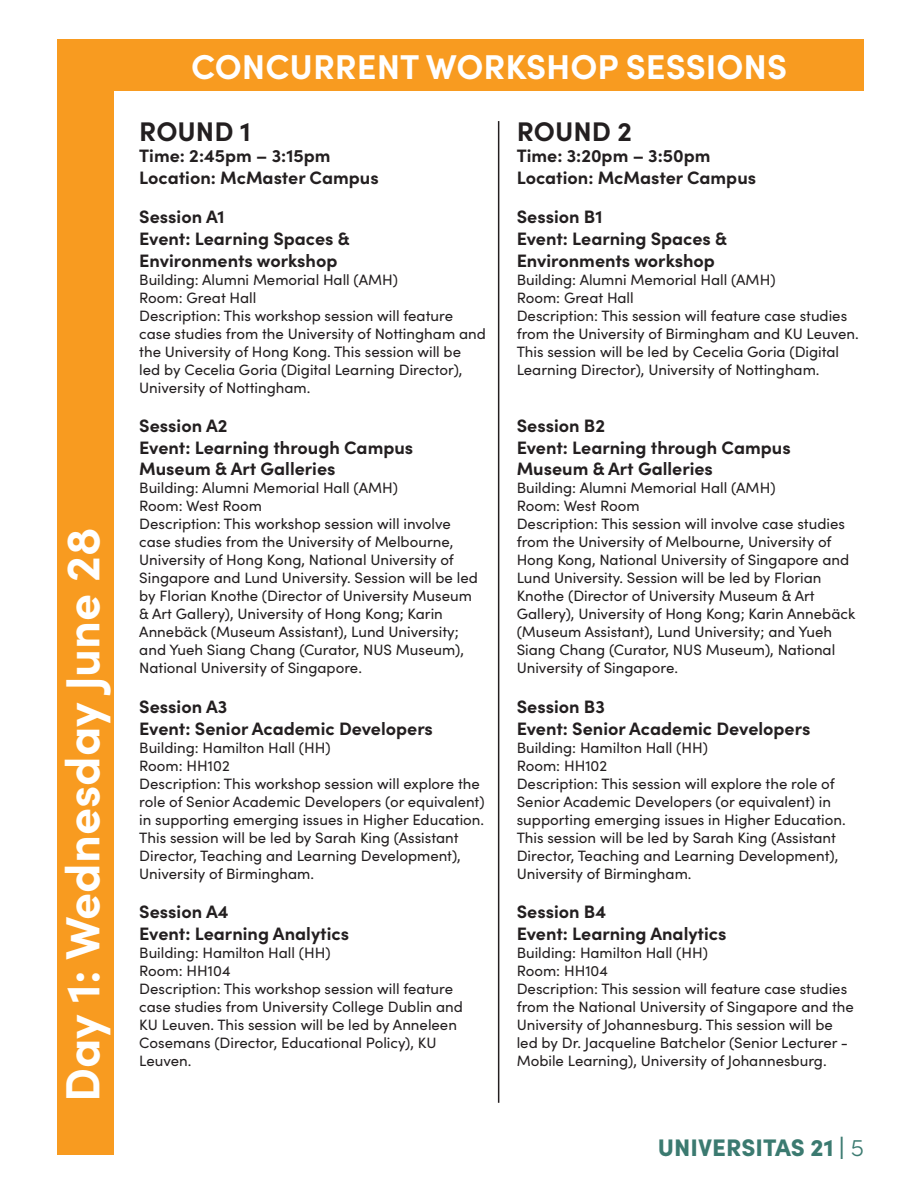
<style>
.page{position:relative;width:918px;height:1188px;background:#fff}
.page>*{position:absolute;margin:0;border:0;box-sizing:border-box;transform-origin:0 0}
.t1{font:700 48px "Sofia Pro";color:#fff}
.t2{font:700 34.5px "Sofia Pro";color:#fff}
.t3{font:700 27px "Sofia Pro";color:#231f20}
.t4{font:900 24px "Sofia Pro";color:#3b7a70}
.t5{font:700 18px/21.6px "Sofia Pro";color:#231f20}
.t6{font:15px/18px "Sofia Pro";color:#231f20}
.s1{font-weight:300}
</style>
<div class="page">
<div style="left:57px;top:39px;width:57px;height:1116px;background:#f89b20"></div>
<div style="left:57px;top:39px;width:807px;height:52px;background:#f89b20"></div>
<hr style="left:498px;top:121px;width:1px;height:982px;background:#231f20">
<p class="t1" style="left:46px;top:1102px;width:576px;rotate:-90deg">Day 1: Wednesday June 28</p>
<p class="t2" style="left:191px;top:40px;width:598px">CONCURRENT WORKSHOP SESSIONS</p>
<p class="t3" style="left:139px;top:110px;width:113px">ROUND 1</p>
<p class="t5" style="left:139px;top:144px;width:193px">Time: 2:45pm – 3:15pm</p>
<p class="t5" style="left:139px;top:165px;width:241px">Location: McMaster Campus</p>
<p class="t5" style="left:139px;top:205px;width:212px">Session A1<br>Event: Learning Spaces &amp;<br>Environments workshop</p>
<p class="t6" style="left:139px;top:269px;width:260px">Building: Alumni Memorial Hall (AMH)</p>
<p class="t6" style="left:139px;top:287px;width:119px">Room: Great Hall</p>
<p class="t6" style="left:139px;top:305px;width:348px">Description: This workshop session will feature case studies from the University of Nottingham and the University of Hong Kong. This session will be led by Cecelia Goria (Digital Learning Director), University of Nottingham.</p>
<p class="t5" style="left:139px;top:414px;width:275px">Session A2<br>Event: Learning through Campus<br>Museum &amp; Art Galleries</p>
<p class="t6" style="left:139px;top:478px;width:260px">Building: Alumni Memorial Hall (AMH)</p>
<p class="t6" style="left:139px;top:496px;width:124px">Room: West Room</p>
<p class="t6" style="left:139px;top:514px;width:340px">Description: This workshop session will involve case studies from the University of Melbourne, University of Hong Kong, National University of Singapore and Lund University. Session will be led by Florian Knothe (Director of University Museum &amp; Art Gallery), University of Hong Kong; Karin Annebäck (Museum Assistant), Lund University; and Yueh Siang Chang (Curator, NUS Museum), National University of Singapore.</p>
<p class="t5" style="left:139px;top:694px;width:295px">Session A3<br>Event: Senior Academic Developers</p>
<p class="t6" style="left:139px;top:737px;width:193px">Building: Hamilton Hall (HH)</p>
<p class="t6" style="left:139px;top:755px;width:92px">Room: HH102</p>
<p class="t6" style="left:139px;top:773px;width:347px">Description: This workshop session will explore the role of Senior Academic Developers (or equivalent) in supporting emerging issues in Higher Education.<br>This session will be led by Sarah King (Assistant Director, Teaching and Learning Development), University of Birmingham.</p>
<p class="t5" style="left:139px;top:900px;width:91px">Session A4</p>
<p class="t5" style="left:139px;top:921px;width:211px">Event: Learning Analytics</p>
<p class="t6" style="left:139px;top:943px;width:193px">Building: Hamilton Hall (HH)</p>
<p class="t6" style="left:139px;top:961px;width:93px">Room: HH104</p>
<p class="t6" style="left:139px;top:979px;width:325px">Description: This workshop session will feature case studies from University College Dublin and KU Leuven. This session will be led by Anneleen Cosemans (Director, Educational Policy), KU Leuven.</p>
<p class="t3" style="left:517px;top:110px;width:117px">ROUND 2</p>
<p class="t5" style="left:517px;top:144px;width:195px">Time: 3:20pm – 3:50pm</p>
<p class="t5" style="left:517px;top:165px;width:241px">Location: McMaster Campus</p>
<p class="t5" style="left:517px;top:205px;width:212px">Session B1<br>Event: Learning Spaces &amp;<br>Environments workshop</p>
<p class="t6" style="left:517px;top:269px;width:260px">Building: Alumni Memorial Hall (AMH)</p>
<p class="t6" style="left:517px;top:287px;width:119px">Room: Great Hall</p>
<p class="t6" style="left:517px;top:305px;width:344px">Description: This session will feature case studies from the University of Birmingham and KU Leuven.<br>This session will be led by Cecelia Goria (Digital Learning Director), University of Nottingham.</p>
<p class="t5" style="left:517px;top:414px;width:275px">Session B2<br>Event: Learning through Campus<br>Museum &amp; Art Galleries</p>
<p class="t6" style="left:517px;top:478px;width:260px">Building: Alumni Memorial Hall (AMH)</p>
<p class="t6" style="left:517px;top:496px;width:124px">Room: West Room</p>
<p class="t6" style="left:517px;top:514px;width:340px">Description: This session will involve case studies from the University of Melbourne, University of Hong Kong, National University of Singapore and Lund University. Session will be led by Florian Knothe (Director of University Museum &amp; Art Gallery), University of Hong Kong; Karin Annebäck (Museum Assistant), Lund University; and Yueh Siang Chang (Curator, NUS Museum), National University of Singapore.</p>
<p class="t5" style="left:517px;top:694px;width:295px">Session B3<br>Event: Senior Academic Developers</p>
<p class="t6" style="left:517px;top:737px;width:193px">Building: Hamilton Hall (HH)</p>
<p class="t6" style="left:517px;top:755px;width:92px">Room: HH102</p>
<p class="t6" style="left:517px;top:773px;width:330px">Description: This session will explore the role of Senior Academic Developers (or equivalent) in supporting emerging issues in Higher Education.<br>This session will be led by Sarah King (Assistant Director, Teaching and Learning Development), University of Birmingham.</p>
<p class="t5" style="left:517px;top:900px;width:211px">Session B4<br>Event: Learning Analytics</p>
<p class="t6" style="left:517px;top:943px;width:193px">Building: Hamilton Hall (HH)</p>
<p class="t6" style="left:517px;top:961px;width:93px">Room: HH104</p>
<p class="t6" style="left:517px;top:979px;width:339px">Description: This session will feature case studies from the National University of Singapore and the University of Johannesburg. This session will be led by Dr. Jacqueline Batchelor (Senior Lecturer - Mobile Learning), University of Johannesburg.</p>
<h3 class="t4" style="left:658px;top:1128px;width:208px">UNIVERSITAS 21 | <span class="s1">5</span></h3>
</div>
